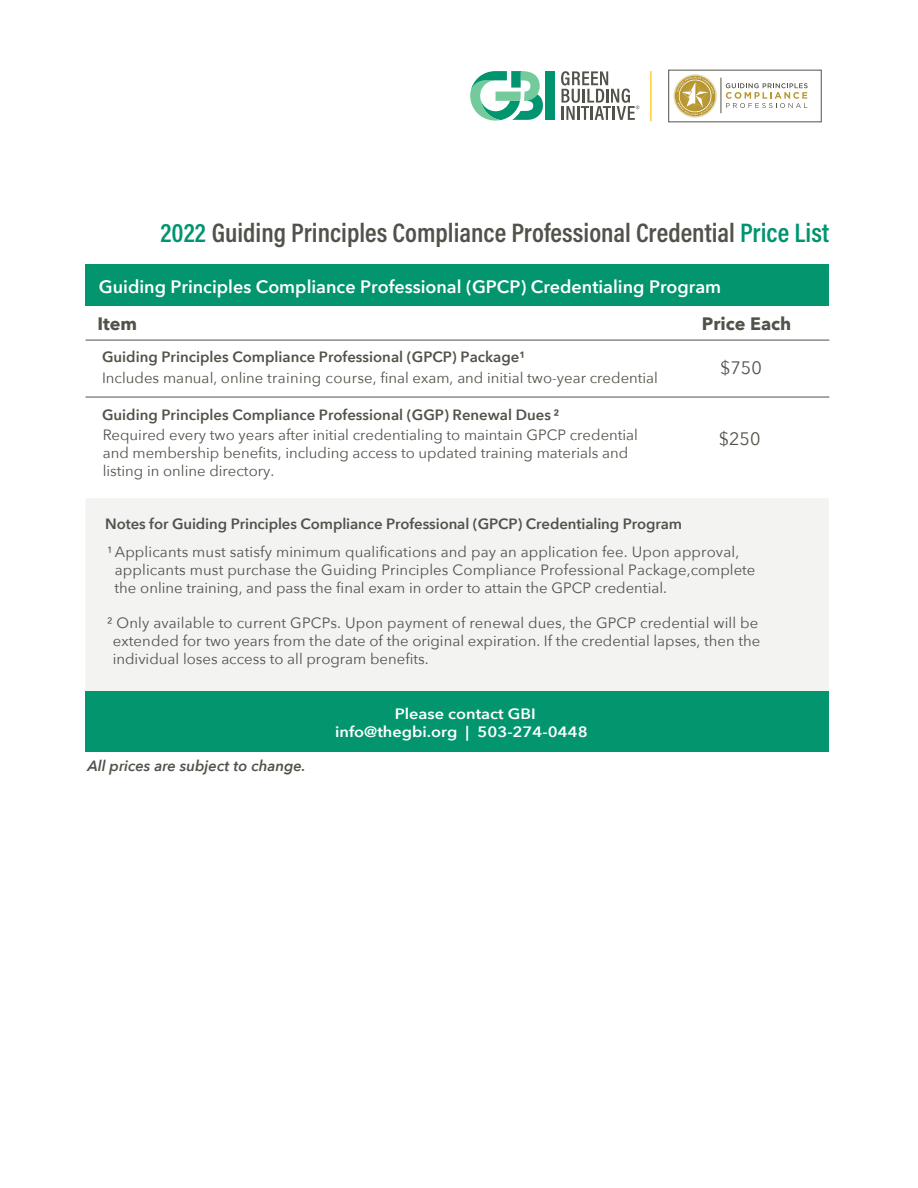
<style>
.page{position:relative;width:918px;height:1188px;background:#fff}
.page>*{position:absolute;margin:0;border:0;box-sizing:border-box;transform-origin:0 0}
.t1{font:600 27px "Acumin Pro Cond";color:#51534a}
.t2{font:600 18px "Avenir Next";color:#fff}
.t3{font:700 18px "Avenir Next";color:#51534a}
.t4{font:18px "Avenir Next";color:#51534a}
.t5{font:600 15px/18px "Avenir Next";color:#fff;text-align:center;scale:1.09 1}
.t6{font:14.85px/17.9px "Avenir Next";color:#51534a}
.t7{font:600 14.85px "Avenir Next";color:#51534a}
.t8{font:italic 600 14.85px "Avenir Next";color:#51534a}
.s1{color:#00946f}
</style>
<div class="page">
<div style="left:86px;top:499px;width:742px;height:202px;background:#f3f3f2"></div>
<div style="left:86px;top:264px;width:743px;height:42px;background:#02956e"></div>
<div style="left:86px;top:692px;width:743px;height:60px;background:#02956e"></div>
<hr style="left:86px;top:340px;width:743px;height:1px;background:#51534a">
<hr style="left:86px;top:397px;width:743px;height:1px;background:#51534a">
<div style="left:545px;top:71px;width:9px;height:49px;background:#00946f"></div>
<svg style="left:561px;top:71px;width:78px;height:49px"></svg>
<svg style="left:470px;top:71px;width:73px;height:50px"></svg>
<hr style="left:650px;top:71px;width:1px;height:50px;background:#fec200">
<svg style="left:673px;top:74px;width:44px;height:44px"></svg>
<svg style="left:726px;top:83px;width:82px;height:25px"></svg>
<hr style="left:721px;top:78px;width:1px;height:35px;background:#51544a">
<h1 class="t1" style="left:161px;top:215px;width:670px"><span class="s1">2022</span> Guiding Principles Compliance Professional Credential <span class="s1">Price List</span></h1>
<p class="t2" style="left:99px;top:271px;width:624px">Guiding Principles Compliance Professional (GPCP) Credentialing Program</p>
<p class="t3" style="left:98px;top:308px;width:41px">Item</p>
<p class="t3" style="left:702px;top:308px;width:91px">Price Each</p>
<p class="t7" style="left:102px;top:345px;width:425px">Guiding Principles Compliance Professional (GPCP) Package¹</p>
<p class="t6" style="left:102px;top:368px;width:557px">Includes manual, online training course, final exam, and initial two-year credential</p>
<p class="t4" style="left:720px;top:353px;width:43px">$750</p>
<p class="t7" style="left:102px;top:402px;width:459px">Guiding Principles Compliance Professional (GGP) Renewal Dues ²</p>
<p class="t6" style="left:103px;top:426px;width:537px">Required every two years after initial credentialing to maintain GPCP credential and membership benefits, including access to updated training materials and listing in online directory.</p>
<p class="t7" style="left:105px;top:511px;width:579px">Notes for Guiding Principles Compliance Professional (GPCP) Credentialing Program</p>
<p class="t4" style="left:719px;top:423px;width:43px">$250</p>
<p class="t6" style="left:115px;top:543px;width:642px;text-indent:-7px">¹ Applicants must satisfy minimum qualifications and pay an application fee. Upon approval, applicants must purchase the Guiding Principles Compliance Professional Package,complete the online training, and pass the final exam in order to attain the GPCP credential.</p>
<p class="t6" style="left:113px;top:613px;width:649px;text-indent:-6px">² Only available to current GPCPs. Upon payment of renewal dues, the GPCP credential will be extended for two years from the date of the original expiration. If the credential lapses, then the individual loses access to all program benefits.</p>
<p class="t8" style="left:88px;top:753px;width:220px">All prices are subject to change.</p>
<p class="t5" style="left:335px;top:704px;width:233px">Please contact GBI info@thegbi.org | 503-274-0448</p>
</div>
